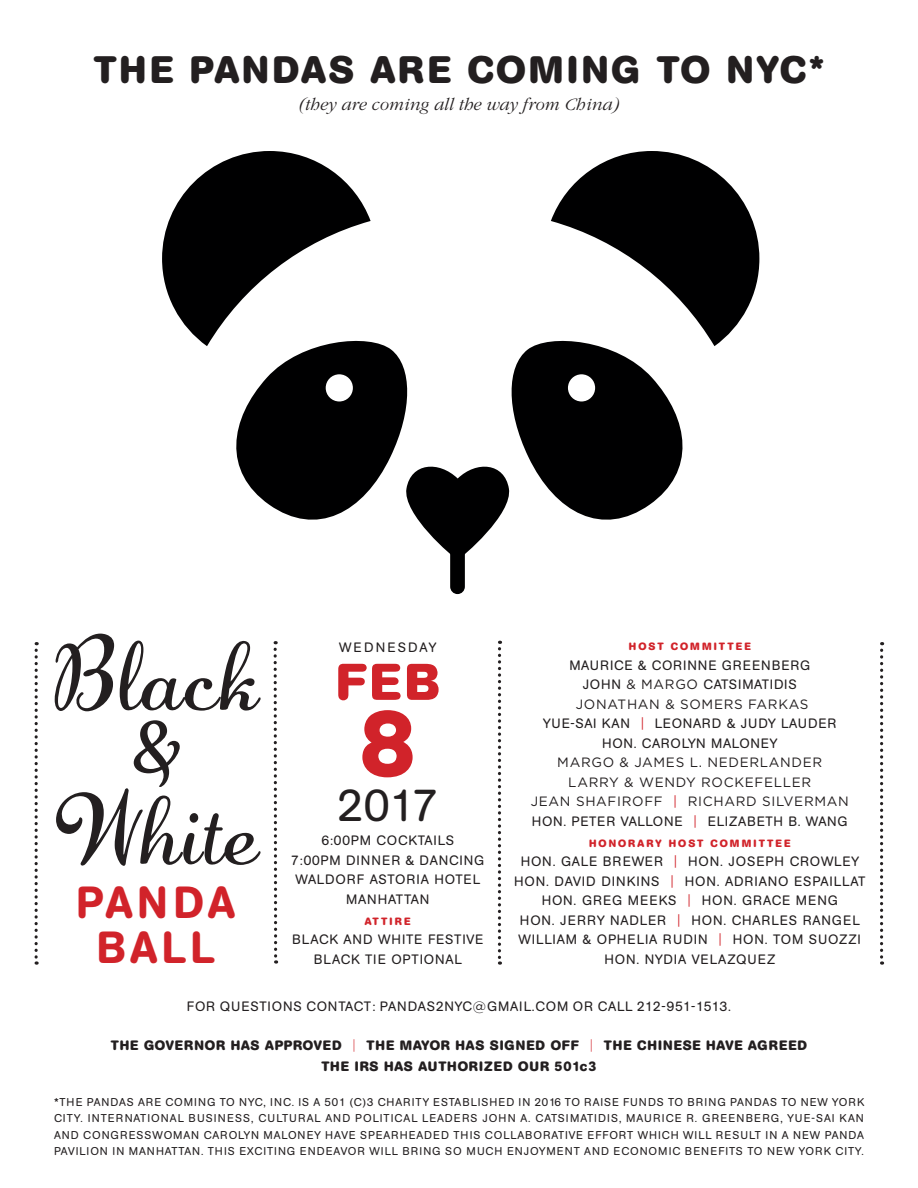
<style>
.page{position:relative;width:918px;height:1188px;background:#fff}
.page>*{position:absolute;margin:0;border:0;box-sizing:border-box;transform-origin:0 0}
.t1{font:97.8px "Adage Script JF";letter-spacing:.03em;color:#231f20}
.t2{font:96.9px "Adage Script JF";letter-spacing:.03em;color:#231f20}
.t3{font:700 93px "AG Book Rounded";color:#d1232a}
.t4{font:72.75px "Fertigo Pro Script";color:#231f20}
.t5{font:700 51px "AG Book Rounded";color:#d1232a}
.t6{font:45px "AG Book Rounded";color:#231f20}
.t7{font:500 44.55px/44.5px "AG Book Rounded";letter-spacing:.1em;color:#d1232a;text-align:center}
.t8{font:700 37.95px "AG Book Rounded";letter-spacing:.075em;color:#231f20}
.t9{font:italic 300 18px "ITC Garamond Std";color:#231f20}
.t10{font:13.5px/19.5px "AG Book Rounded";letter-spacing:.06em;color:#231f20;text-align:center}
.t11{font:13.5px/19.5px "Gotham";letter-spacing:.05em;color:#231f20;text-align:center}
.t12{font:700 13.5px/21px "AG Book Rounded";letter-spacing:.06em;color:#231f20;text-align:center}
.t13{font:13.5px "AG Book Rounded";letter-spacing:.15em;color:#231f20}
.t14{font:11.25px/16.5px "AG Book Rounded";letter-spacing:.08em;color:#231f20;text-align:justify}
.t15{font:700 10.5px "AG Book Rounded";letter-spacing:.19em;color:#d1232a}
.s1{font-family:"Gotham"}
.s2{font-family:"Gotham";color:#d1232a}
.s3{color:#d1232a}
.s4{font-family:"Gotham";font-weight:300;color:#d1232a}
</style>
<div class="page">
<svg style="left:162px;top:151px;width:597px;height:444px"></svg>
<svg style="left:35px;top:642px;width:3px;height:323px"></svg>
<svg style="left:274px;top:641px;width:3px;height:323px"></svg>
<svg style="left:498px;top:641px;width:3px;height:324px"></svg>
<svg style="left:880px;top:642px;width:3px;height:323px"></svg>
<h3 class="t8" style="left:94px;top:48px;width:732px">THE PANDAS ARE COMING TO NYC*</h3>
<h3 class="t9" style="left:298px;top:94px;width:323px">(they are coming all the way from China)</h3>
<h1 class="t1" style="left:54px;top:611px;width:205px">Black</h1>
<h3 class="t4" style="left:131px;top:705px;width:51px">&amp;</h3>
<h2 class="t2" style="left:54px;top:766px;width:205px">White</h2>
<h3 class="t7" style="left:76px;top:881px;width:160px">PANDA<br>BALL</h3>
<p class="t13" style="left:339px;top:640px;width:99px">WEDNESDAY</p>
<h3 class="t5" style="left:336px;top:653px;width:105px">FEB</h3>
<h3 class="t3" style="left:360px;top:690px;width:58px">8</h3>
<h3 class="t6" style="left:338px;top:780px;width:101px">2017</h3>
<p class="t10" style="left:291px;top:831px;width:195px">6:00PM COCKTAILS<br>7:00PM DINNER &amp; DANCING<br>WALDORF ASTORIA HOTEL<br>MANHATTAN</p>
<p class="t15" style="left:365px;top:915px;width:47px">ATTIRE</p>
<p class="t10" style="left:292px;top:930px;width:193px">BLACK AND WHITE FESTIVE<br>BLACK TIE OPTIONAL</p>
<p class="t15" style="left:629px;top:640px;width:123px">HOST COMMITTEE</p>
<p class="t10" style="left:569px;top:655px;width:242px">MAURICE &amp; CORINNE GREENBERG<br>JOHN <span class="s1">&amp; MARGO</span> CATSIMATIDIS</p>
<p class="t11" style="left:576px;top:694px;width:234px">JONATHAN &amp; SOMERS FARKAS</p>
<p class="t10" style="left:543px;top:714px;width:295px">YUE-SAI KAN <span class="s2">|</span> LEONARD &amp; JUDY LAUDER<br>HON. CAROLYN MALONEY</p>
<p class="t11" style="left:531px;top:752px;width:320px">MARGO &amp; JAMES L. NEDERLANDER<br>LARRY &amp; WENDY ROCKEFELLER<br>JEAN SHAFIROFF <span class="s3">|</span> RICHARD SILVERMAN</p>
<p class="t10" style="left:532px;top:811px;width:317px">HON. PETER VALLONE <span class="s2">|</span> ELIZABETH B. WANG</p>
<p class="t15" style="left:589px;top:837px;width:203px">HONORARY HOST COMMITTEE</p>
<p class="t10" style="left:514px;top:852px;width:353px">HON. GALE BREWER <span class="s2">|</span> HON. JOSEPH CROWLEY HON. DAVID DINKINS <span class="s2">|</span> HON. ADRIANO ESPAILLAT HON. GREG MEEKS <span class="s2">|</span> HON. GRACE MENG<br>HON. JERRY NADLER <span class="s2">|</span> HON. CHARLES RANGEL WILLIAM &amp; OPHELIA RUDIN <span class="s2">|</span> HON. TOM SUOZZI HON. NYDIA VELAZQUEZ</p>
<p class="t10" style="left:187px;top:997px;width:546px">FOR QUESTIONS CONTACT: PANDAS2NYC<span class="s1">@</span>GMAIL.COM OR CALL 212-951-1513.</p>
<p class="t12" style="left:111px;top:1036px;width:698px">THE GOVERNOR HAS APPROVED <span class="s4">|</span> THE MAYOR HAS SIGNED OFF <span class="s4">|</span> THE CHINESE HAVE AGREED<br>THE IRS HAS AUTHORIZED OUR 501c3</p>
<p class="t14" style="left:54px;top:1094px;width:812px">*THE PANDAS ARE COMING TO NYC, INC. IS A 501 (C)3 CHARITY ESTABLISHED IN 2016 TO RAISE FUNDS TO BRING PANDAS TO NEW YORK CITY. INTERNATIONAL BUSINESS, CULTURAL AND POLITICAL LEADERS JOHN A. CATSIMATIDIS, MAURICE R. GREENBERG, YUE-SAI KAN AND CONGRESSWOMAN CAROLYN MALONEY HAVE SPEARHEADED THIS COLLABORATIVE EFFORT WHICH WILL RESULT IN A NEW PANDA PAVILION IN MANHATTAN. THIS EXCITING ENDEAVOR WILL BRING SO MUCH ENJOYMENT AND ECONOMIC BENEFITS TO NEW YORK CITY.</p>
</div>
